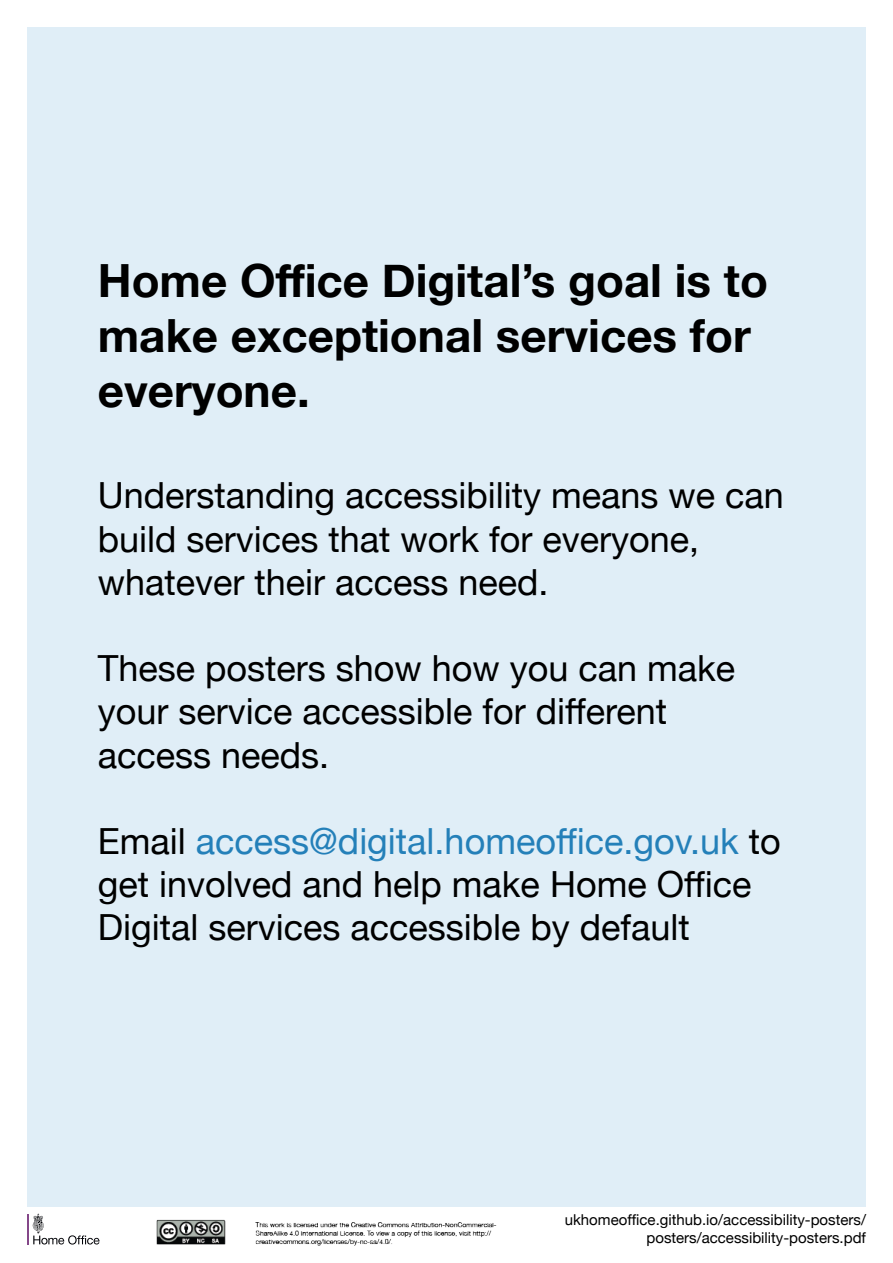
<style>
.page{position:relative;width:893px;height:1263px;background:#fff}
.page>*{position:absolute;margin:0;border:0;box-sizing:border-box;transform-origin:0 0}
.t1{font:700 45.75px/54.9px "Helvetica Neue";color:#000}
.t2{font:36px/43.2px "Helvetica Neue";color:#000}
.t3{font:15px/18px "Helvetica Neue";color:#000;text-align:right}
.s1{color:#2480b9}
</style>
<div class="page">
<div style="left:27px;top:27px;width:839px;height:1179px;background:#e0eef7"></div>
<hr style="left:27px;top:1214px;width:1px;height:30px;background:#844789">
<svg style="left:33px;top:1214px;width:67px;height:30px"></svg>
<img style="left:140px;top:1206px;width:374px;height:40px">
<p class="t1" style="left:98px;top:255px;width:672px">Home Office Digital’s goal is to make exceptional services for everyone.</p>
<p class="t2" style="left:98px;top:476px;width:688px">Understanding accessibility means we can build services that work for everyone, whatever their access need.</p>
<p class="t2" style="left:98px;top:649px;width:639px">These posters show how you can make your service accessible for different access needs.</p>
<p class="t2" style="left:98px;top:822px;width:685px">Email <span class="s1">access@digital.homeoffice.gov.uk</span> to get involved and help make Home Office<br>Digital services accessible by default</p>
<p class="t3" style="left:565px;top:1211px;width:303px">ukhomeoffice.github.io/accessibility-posters/ posters/accessibility-posters.pdf</p>
</div>
